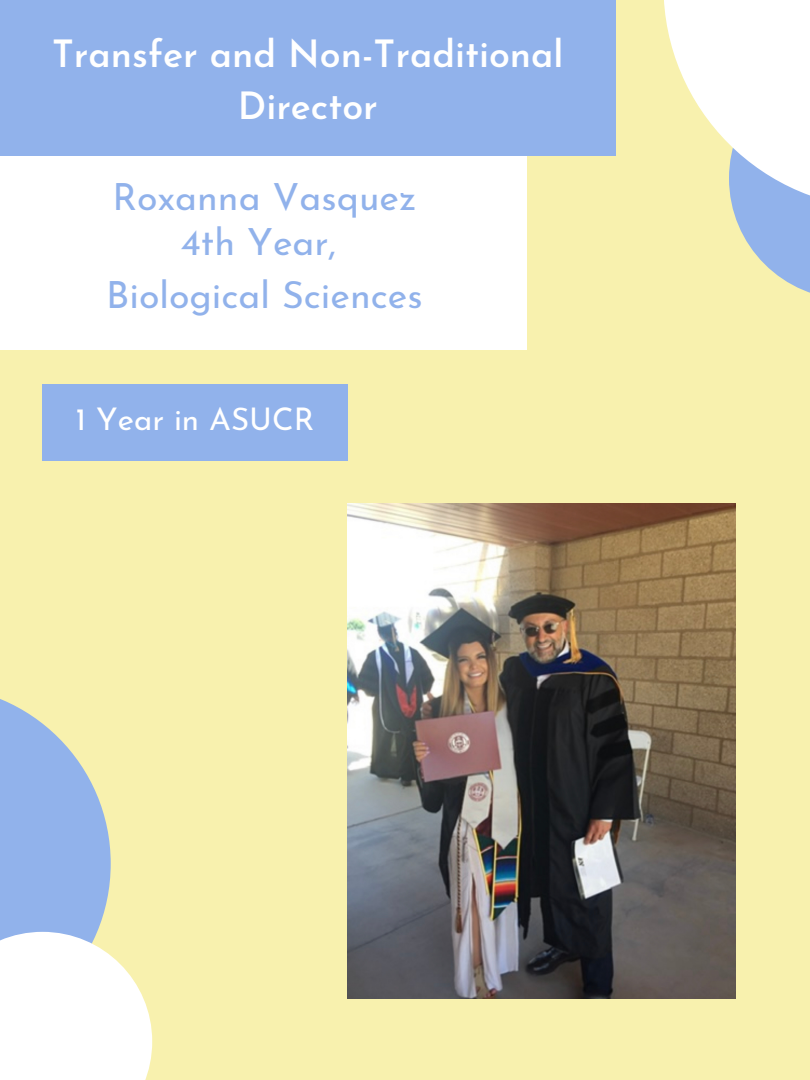
<style>
.page{position:relative;width:810px;height:1080px;background:#f8f1ae}
.page>*{position:absolute;margin:0;border:0;box-sizing:border-box;transform-origin:0 0}
.t1{font:37.5px/45px "Josefin Sans";color:#91b2eb;text-align:center}
.t2{font:600 37.5px/52.5px "Josefin Sans";color:#fff;text-align:center}
.t3{font:31.25px "Josefin Sans";color:#fff}
</style>
<div class="page">
<svg style="left:0;top:699px;width:111px;height:233px;fill:#91b2eb"></svg>
<svg style="left:0;top:932px;width:152px;height:148px;background:#fcfcf5"></svg>
<svg style="left:664px;top:0;width:146px;height:293px"></svg>
<div style="left:0;top:0;width:527px;height:350px;background:#fff"></div>
<div style="left:0;top:0;width:616px;height:156px;background:#91b2eb"></div>
<div style="left:43px;top:384px;width:305px;height:77px;background:#91b2eb"></div>
<img style="left:348px;top:504px;width:387px;height:495px">
<p class="t2" style="left:52px;top:31px;width:513px">Transfer and Non-Traditional<br>Director</p>
<p class="t1" style="left:113px;top:178px;width:305px">Roxanna Vasquez<br>4th Year,</p>
<p class="t1" style="left:106px;top:276px;width:318px">Biological Sciences</p>
<p class="t3" style="left:76px;top:407px;width:240px">1 Year in ASUCR</p>
</div>
